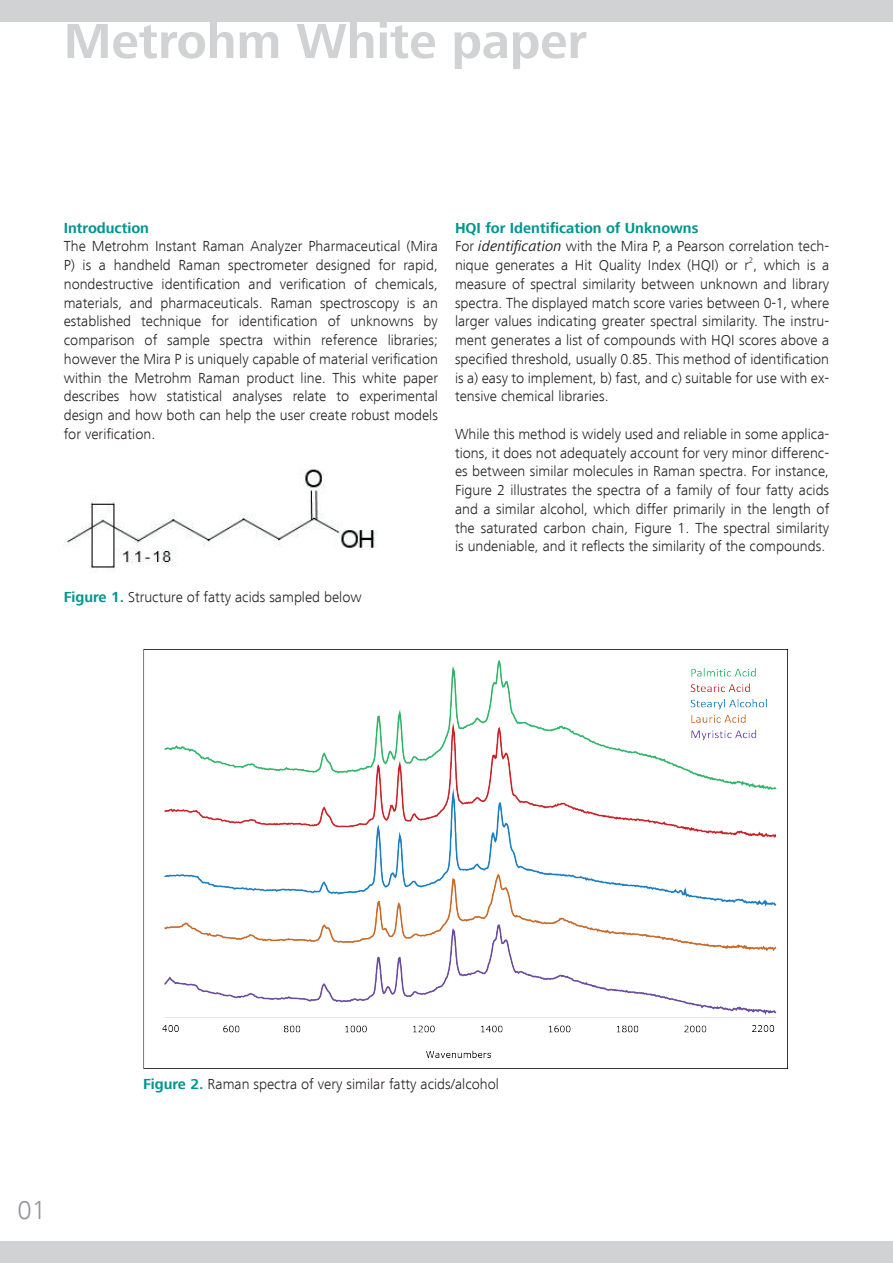
<style>
.page{position:relative;width:893px;height:1263px;background:#fff}
.page>*{position:absolute;margin:0;border:0;box-sizing:border-box;transform-origin:0 0}
.t1{font:700 51px "Frutiger Next LT";color:#d1d2d4}
.t2{font:300 27px "Frutiger Next LT";color:#939598}
.t3{font:300 15px/18.8px "Frutiger Next LT";color:#231f20;text-align:justify}
.t4{font:700 15px "Frutiger Next LT";color:#00968f}
.t5{font:300 8.25px "Frutiger Next LT";color:#231f20}
.s1{font-weight:700;color:#00968f}
.s2{font-weight:400;font-style:italic}
</style>
<div class="page">
<div style="left:0;top:0;width:893px;height:21px;background:#d1d2d4"></div>
<div style="left:0;top:1242px;width:893px;height:21px;background:#d1d2d4"></div>
<img style="left:143px;top:649px;width:644px;height:419px">
<img style="left:64px;top:469px;width:311px;height:103px">
<h1 class="t1" style="left:64px;top:13px;width:525px">Metrohm White paper</h1>
<p class="t4" style="left:64px;top:219px;width:87px">Introduction</p>
<p class="t3" style="left:64px;top:237px;width:376px">The Metrohm Instant Raman Analyzer Pharmaceutical (Mira P) is a handheld Raman spectrometer designed for rapid, nondestructive identification and verification of chemicals, materials, and pharmaceuticals. Raman spectroscopy is an established technique for identification of unknowns by comparison of sample spectra within reference libraries; however the Mira P is uniquely capable of material verification within the Metrohm Raman product line. This white paper describes how statistical analyses relate to experimental design and how both can help the user create robust models for verification.</p>
<p class="t3" style="left:64px;top:588px;width:299px"><span class="s1">Figure 1.</span> Structure of fatty acids sampled below</p>
<p class="t3" style="left:455px;top:218px;width:376px;text-align:left"><span class="s1">HQI for Identification of Unknowns<br></span>For <span class="s2">identification</span> with the Mira P, a Pearson correlation tech&shy;nique generates a Hit Quality Index (HQI) or r , which is a</p>
<p class="t5" style="left:749px;top:256px;width:6px">2</p>
<p class="t3" style="left:455px;top:274px;width:376px">measure of spectral similarity between unknown and library spectra. The displayed match score varies between 0-1, where larger values indicating greater spectral similarity. The instru&shy;ment generates a list of compounds with HQI scores above a specified threshold, usually 0.85. This method of identification is a) easy to implement, b) fast, and c) suitable for use with ex&shy;tensive chemical libraries.</p>
<p class="t3" style="left:455px;top:424px;width:376px">While this method is widely used and reliable in some applica&shy;tions, it does not adequately account for very minor differenc&shy;es between similar molecules in Raman spectra. For instance, Figure 2 illustrates the spectra of a family of four fatty acids and a similar alcohol, which differ primarily in the length of the saturated carbon chain, Figure 1. The spectral similarity is undeniable, and it reflects the similarity of the compounds.</p>
<h2 class="t2" style="left:18px;top:1195px;width:30px">01</h2>
<p class="t3" style="left:143px;top:1075px;width:357px"><span class="s1">Figure 2.</span> Raman spectra of very similar fatty acids/alcohol</p>
</div>
